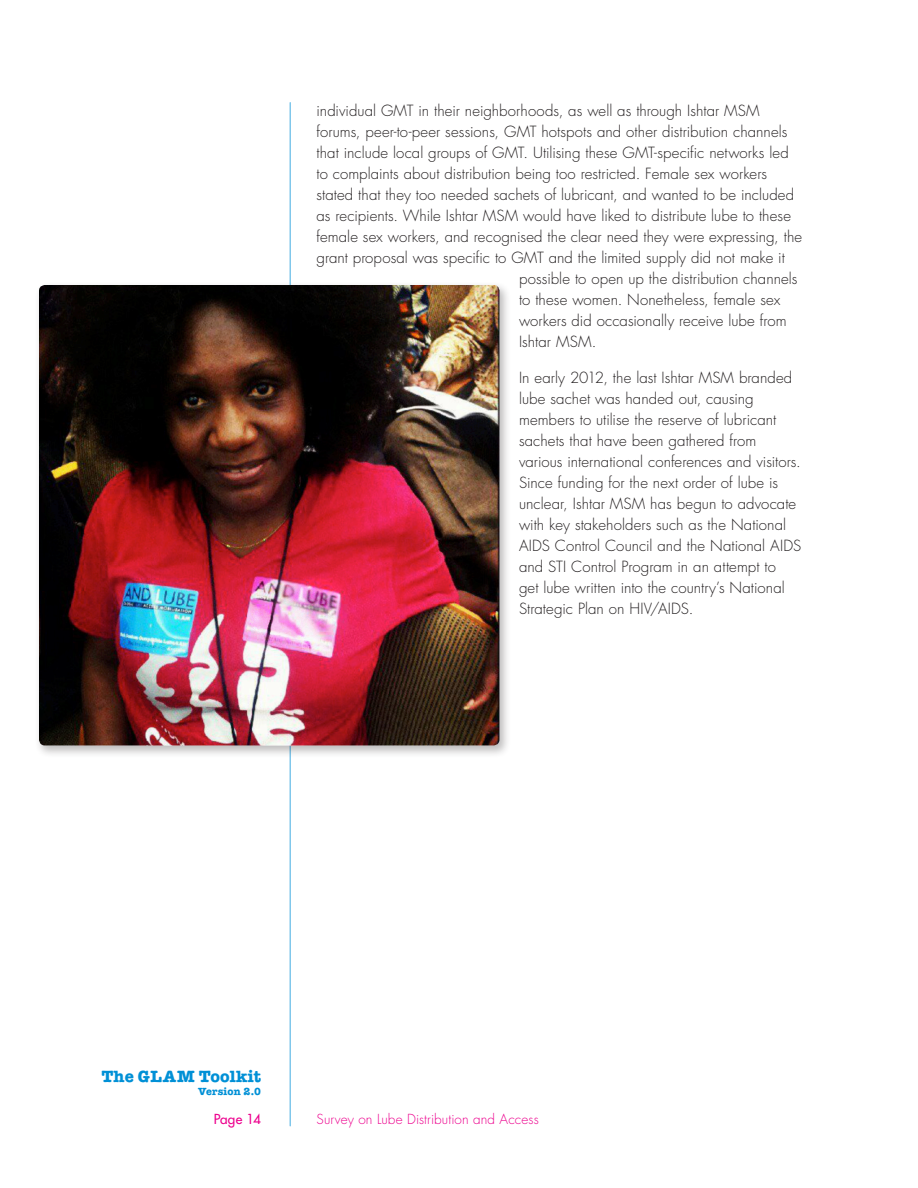
<style>
.page{position:relative;width:918px;height:1188px;background:#fff}
.page>*{position:absolute;margin:0;border:0;box-sizing:border-box;transform-origin:0 0}
.t1{font:700 16.5px "American Typewriter Std";letter-spacing:.025em;color:#0090d6}
.Body_text{font:300 15px/21px "Futura Std";letter-spacing:.005em;color:#231f20}
.t2{font:300 13.5px "Futura Std";letter-spacing:.01em;color:#ed008e}
.t3{font:500 13.5px "Futura Std";color:#ed008e}
.t4{font:700 10.5px "American Typewriter Std";letter-spacing:.015em;color:#0090d6}
</style>
<div class="page">
<hr style="left:290px;top:103px;width:1px;height:1023px;background:#80c7eb">
<div style="left:35px;top:281px;width:477px;height:477px;background:#231f20;opacity:.3"></div>
<img style="left:39px;top:285px;width:461px;height:460px">
<p class="Body_text" style="left:316px;top:100px;width:445px">individual GMT in their neighborhoods, as well as through Ishtar MSM</p>
<p class="Body_text" style="left:316px;top:121px;width:473px">forums, peer-to-peer sessions, GMT hotspots and other distribution channels</p>
<p class="Body_text" style="left:316px;top:142px;width:474px">that include local groups of GMT. Utilising these GMT-specific networks led</p>
<p class="Body_text" style="left:316px;top:163px;width:452px">to complaints about distribution being too restricted. Female sex workers</p>
<p class="Body_text" style="left:316px;top:184px;width:479px">stated that they too needed sachets of lubricant, and wanted to be included</p>
<p class="Body_text" style="left:316px;top:205px;width:476px">as recipients. While Ishtar MSM would have liked to distribute lube to these</p>
<p class="Body_text" style="left:316px;top:226px;width:487px">female sex workers, and recognised the clear need they were expressing, the</p>
<p class="Body_text" style="left:316px;top:247px;width:470px">grant proposal was specific to GMT and the limited supply did not make it</p>
<p class="Body_text" style="left:519px;top:268px;width:280px">possible to open up the distribution channels</p>
<p class="Body_text" style="left:519px;top:289px;width:263px">to these women. Nonetheless, female sex</p>
<p class="Body_text" style="left:519px;top:310px;width:269px">workers did occasionally receive lube from</p>
<p class="Body_text" style="left:519px;top:331px;width:79px">Ishtar MSM.</p>
<p class="Body_text" style="left:519px;top:367px;width:284px">In early 2012, the last Ishtar MSM branded lube sachet was handed out, causing members to utilise the reserve of lubricant sachets that have been gathered from various international conferences and visitors.<br>Since funding for the next order of lube is unclear, Ishtar MSM has begun to advocate with key stakeholders such as the National AIDS Control Council and the National AIDS and STI Control Program in an attempt to<br>get lube written into the country’s National Strategic Plan on HIV/AIDS.</p>
<p class="t1" style="left:102px;top:1067px;width:161px">The GLAM Toolkit</p>
<p class="t4" style="left:198px;top:1085px;width:64px">Version 2.0</p>
<p class="t3" style="left:214px;top:1111px;width:49px">Page 14</p>
<p class="t2" style="left:316px;top:1111px;width:224px">Survey on Lube Distribution and Access</p>
</div>
